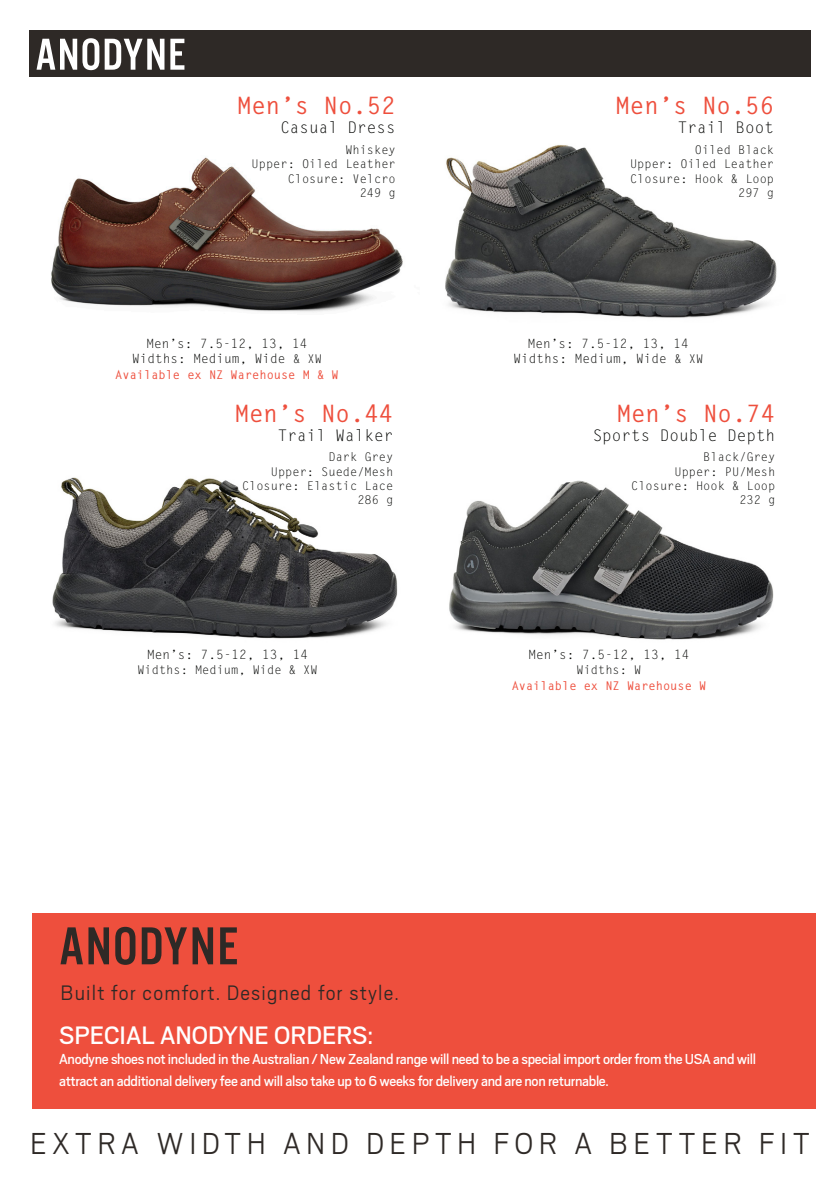
<style>
.page{position:relative;width:840px;height:1191px;background:#fff}
.page>*{position:absolute;margin:0;border:0;box-sizing:border-box;transform-origin:0 0}
.t1{font:300 33.6px "Scout";letter-spacing:.16em;color:#2e2926}
.t2{font:28px "Scout";color:#fff}
.t3{font:700 24px "Letter Gothic Std";color:#ee4f3d}
.t4{font:300 23.2px "Scout";letter-spacing:.05em;color:#2e2926}
.t5{font:16px/21.6px "Scout";letter-spacing:-.02em;color:#fff}
.t6{font:16px "Letter Gothic Std";color:#040503}
.t7{font:12.8px "Letter Gothic Std";color:#040503}
.t8{font:12px "Letter Gothic Std";color:#040503}
.t9{font:700 12px "Letter Gothic Std";color:#ee4f3d}
.s1{font-size:12px}
</style>
<div class="page">
<div style="left:29px;top:30px;width:780px;height:47px;background:#2e2926"></div>
<div style="left:32px;top:912px;width:782px;height:196px;background:#ee4f3d"></div>
<svg style="left:60px;top:927px;width:49px;height:37px"></svg>
<svg style="left:115px;top:926px;width:20px;height:39px"></svg>
<svg style="left:142px;top:927px;width:71px;height:37px"></svg>
<svg style="left:220px;top:927px;width:17px;height:37px"></svg>
<img style="left:51px;top:157px;width:352px;height:155px">
<img style="left:445px;top:145px;width:332px;height:173px">
<svg style="left:37px;top:38px;width:62px;height:32px"></svg>
<svg style="left:105px;top:39px;width:59px;height:31px"></svg>
<svg style="left:170px;top:39px;width:14px;height:31px"></svg>
<img style="left:52px;top:477px;width:346px;height:162px">
<img style="left:449px;top:480px;width:325px;height:160px">
<p class="t3" style="left:237px;top:91px;width:160px">Men’s No.52</p>
<p class="t3" style="left:615px;top:91px;width:160px">Men’s No.56</p>
<p class="t6" style="left:280px;top:118px;width:117px">Casual Dress</p>
<p class="t6" style="left:677px;top:118px;width:97px">Trail Boot</p>
<p class="t8" style="left:345px;top:143px;width:52px">Whiskey</p>
<p class="t8" style="left:251px;top:157px;width:146px">Upper: Oiled Leather</p>
<p class="t8" style="left:287px;top:171px;width:109px">Closure: Velcro</p>
<p class="t8" style="left:359px;top:186px;width:37px">249 g</p>
<p class="t7" style="left:146px;top:336px;width:162px">Men’s: 7.5-12, 13, 14</p>
<p class="t7" style="left:132px;top:351px;width:191px">Widths: Medium, Wide <span class="s1">&amp; XW</span></p>
<p class="t9" style="left:115px;top:367px;width:225px">Available ex NZ Warehouse M &amp; W</p>
<p class="t8" style="left:694px;top:143px;width:81px">Oiled Black</p>
<p class="t8" style="left:629px;top:157px;width:146px">Upper: Oiled Leather</p>
<p class="t8" style="left:629px;top:171px;width:146px">Closure: Hook &amp; Loop</p>
<p class="t8" style="left:737px;top:186px;width:37px">297 g</p>
<p class="t7" style="left:527px;top:336px;width:162px">Men’s: 7.5-12, 13, 14</p>
<p class="t7" style="left:513px;top:351px;width:191px">Widths: Medium, Wide <span class="s1">&amp; XW</span></p>
<p class="t3" style="left:234px;top:398px;width:160px">Men’s No.44</p>
<p class="t3" style="left:616px;top:398px;width:160px">Men’s No.74</p>
<p class="t6" style="left:278px;top:426px;width:117px">Trail Walker</p>
<p class="t6" style="left:592px;top:426px;width:184px">Sports Double Depth</p>
<p class="t8" style="left:328px;top:450px;width:66px">Dark Grey</p>
<p class="t8" style="left:271px;top:464px;width:124px">Upper: Suede/Mesh</p>
<p class="t8" style="left:242px;top:479px;width:153px">Closure: Elastic Lace</p>
<p class="t8" style="left:357px;top:493px;width:37px">286 g</p>
<p class="t7" style="left:147px;top:647px;width:162px">Men’s: 7.5-12, 13, 14</p>
<p class="t8" style="left:137px;top:662px;width:181px">Widths: Medium, Wide &amp; XW</p>
<p class="t8" style="left:703px;top:450px;width:73px">Black/Grey</p>
<p class="t8" style="left:674px;top:464px;width:102px">Upper: PU/Mesh</p>
<p class="t8" style="left:631px;top:479px;width:145px">Closure: Hook &amp; Loop</p>
<p class="t8" style="left:739px;top:493px;width:37px">232 g</p>
<p class="t7" style="left:528px;top:647px;width:162px">Men’s: 7.5-12, 13, 14</p>
<p class="t8" style="left:576px;top:662px;width:66px">Widths: W</p>
<p class="t9" style="left:511px;top:678px;width:196px">Available ex NZ Warehouse W</p>
<p class="t4" style="left:60px;top:977px;width:340px">Built for comfort. Designed for style.</p>
<p class="t2" style="left:59px;top:1017px;width:315px">SPECIAL ANODYNE ORDERS:</p>
<p class="t5" style="left:59px;top:1048px;width:698px">Anodyne shoes not included in the Australian / New Zealand range will need to be a special import order from the USA and will attract an additional delivery fee and will also take up to 6 weeks for delivery and are non returnable.</p>
<p class="t1" style="left:30px;top:1121px;width:781px">EXTRA WIDTH AND DEPTH FOR A BETTER FIT</p>
</div>
